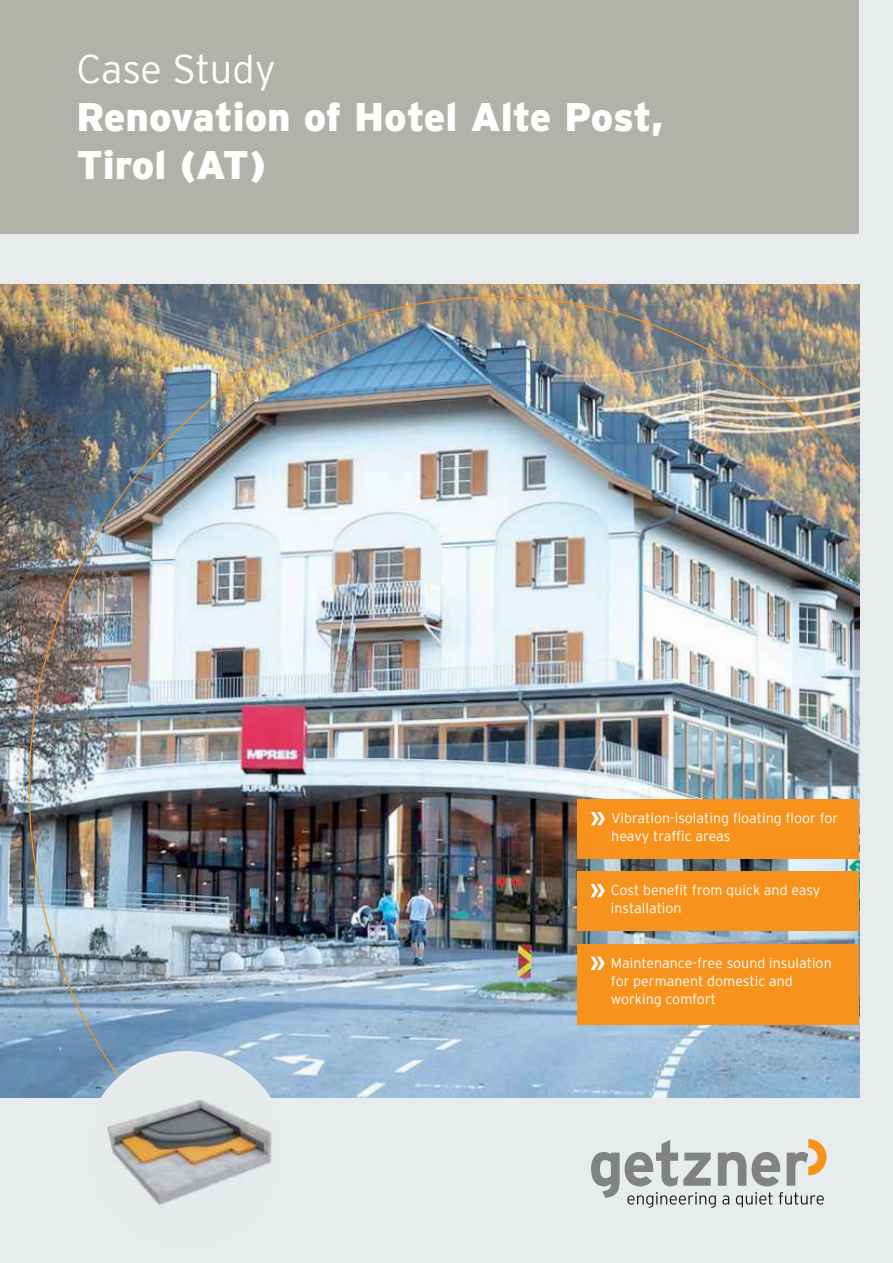
<style>
.page{position:relative;width:893px;height:1263px;background:#e9eced}
.page>*{position:absolute;margin:0;border:0;box-sizing:border-box;transform-origin:0 0}
.t1{font:900 39.75px/48px "Interstate";letter-spacing:-.005em;color:#fff}
.t2{font:300 39.75px "Interstate";letter-spacing:-.01em;color:#fff}
.t3{font:300 14.25px/18px "Interstate";color:#fff}
</style>
<div class="page">
<img style="left:0;top:285px;width:859px;height:813px">
<img style="left:29px;top:296px;width:830px;height:802px">
<div style="left:0;top:0;width:859px;height:234px;background:#b2b2aa"></div>
<div style="left:577px;top:799px;width:282px;height:60px;background:#f7931d"></div>
<svg style="left:591px;top:812px;width:14px;height:13px"></svg>
<div style="left:577px;top:944px;width:282px;height:81px;background:#f7931d"></div>
<svg style="left:591px;top:956px;width:14px;height:14px"></svg>
<div style="left:577px;top:871px;width:282px;height:60px;background:#f7931d"></div>
<svg style="left:591px;top:884px;width:14px;height:13px"></svg>
<div style="left:85px;top:1051px;width:201px;height:201px;background:#e9eced;border-radius:50%"></div>
<img style="left:87px;top:1053px;width:197px;height:197px;border-radius:99px">
<svg style="left:591px;top:1139px;width:235px;height:69px"></svg>
<h1 class="t2" style="left:77px;top:46px;width:201px">Case Study</h1>
<h1 class="t1" style="left:77px;top:95px;width:588px">Renovation of Hotel Alte Post,<br>Tirol (AT)</h1>
<p class="t3" style="left:611px;top:809px;width:229px">Vibration-isolating loating loor for heavy trafic areas</p>
<p class="t3" style="left:611px;top:881px;width:211px">Cost beneit from quick and easy installation</p>
<p class="t3" style="left:611px;top:954px;width:222px">Maintenance-free sound insulation for permanent domestic and working comfort</p>
</div>
